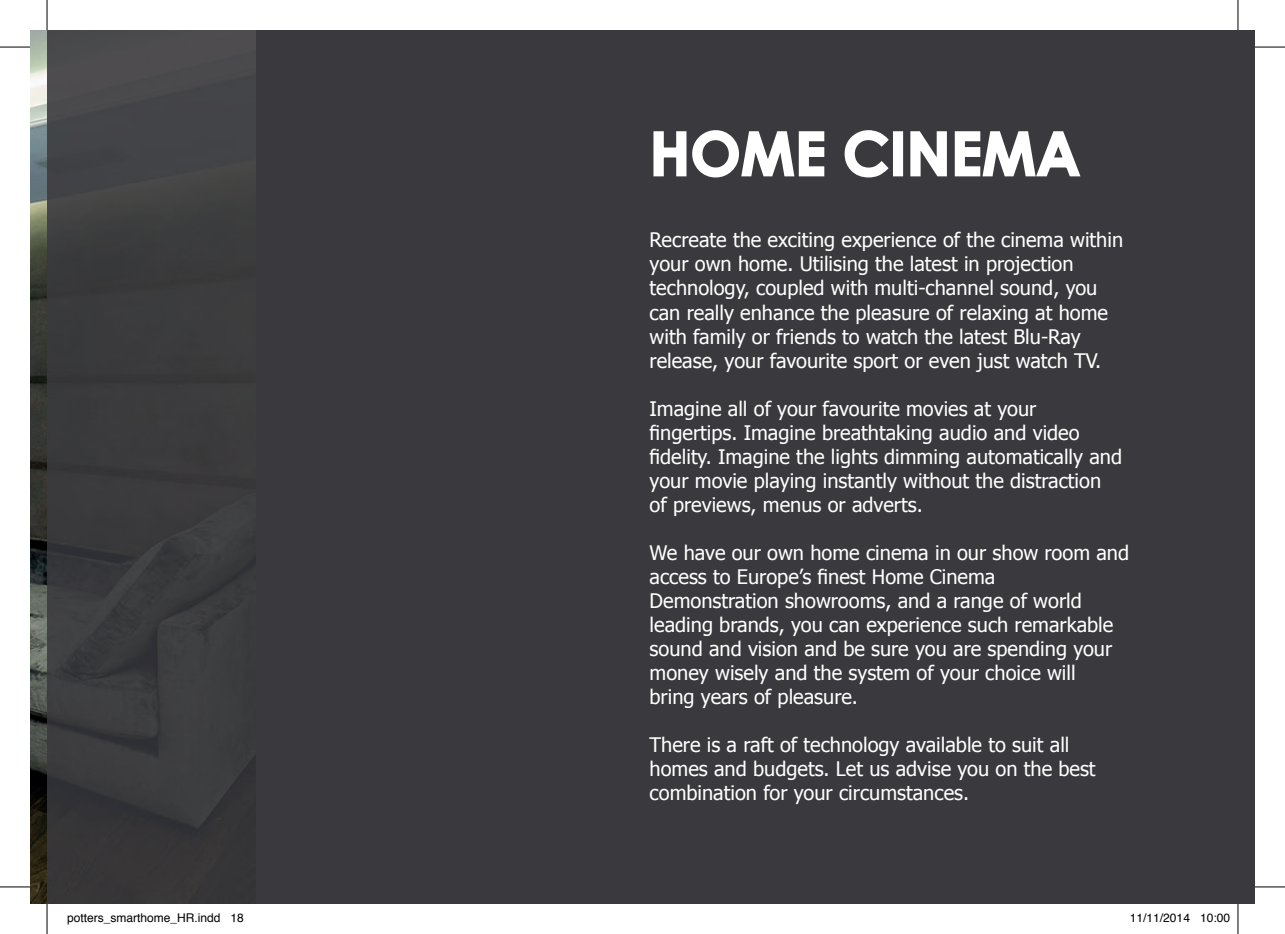
<style>
.page{position:relative;width:1285px;height:934px;background:#fff}
.page>*{position:absolute;margin:0;border:0;box-sizing:border-box;transform-origin:0 0}
.t1{font:700 60px "Century Gothic";color:#fff}
.t2{font:20px/24px "Tahoma";color:#fff}
.t3{font:12px "Helvetica";color:#000}
</style>
<div class="page">
<img style="left:30px;top:30px;width:226px;height:873px">
<div style="left:256px;top:30px;width:999px;height:873px;background:#3a393d"></div>
<svg style="left:653px;top:130px;width:172px;height:48px"></svg>
<svg style="left:844px;top:130px;width:45px;height:48px"></svg>
<div style="left:893px;top:131px;width:10px;height:45px;border:2px solid #fff"></div>
<svg style="left:910px;top:131px;width:171px;height:46px"></svg>
<hr style="left:0;top:47px;width:30px;height:1px;background:#000">
<hr style="left:1255px;top:47px;width:30px;height:1px;background:#000">
<hr style="left:0;top:886px;width:30px;height:1px;background:#000">
<hr style="left:1255px;top:886px;width:30px;height:1px;background:#000">
<hr style="left:47px;top:0;width:1px;height:30px;background:#000">
<hr style="left:47px;top:903px;width:1px;height:30px;background:#000">
<hr style="left:1237px;top:0;width:1px;height:30px;background:#000">
<hr style="left:1237px;top:903px;width:1px;height:30px;background:#000">
<h1 class="t1" style="left:649px;top:116px;width:432px">HOME CINEMA</h1>
<p class="t2" style="left:649px;top:227px;width:475px">Recreate the exciting experience of the cinema within your own home. Utilising the latest in projection technology, coupled with multi-channel sound, you can really enhance the pleasure of relaxing at home with family or friends to watch the latest Blu-Ray release, your favourite sport or even just watch TV.</p>
<p class="t2" style="left:649px;top:395px;width:474px">Imagine all of your favourite movies at your fingertips. Imagine breathtaking audio and video fidelity. Imagine the lights dimming automatically and your movie playing instantly without the distraction of previews, menus or adverts.</p>
<p class="t2" style="left:649px;top:539px;width:481px">We have our own home cinema in our show room and access to Europe’s finest Home Cinema Demonstration showrooms, and a range of world leading brands, you can experience such remarkable sound and vision and be sure you are spending your money wisely and the system of your choice will<br>bring years of pleasure.</p>
<p class="t2" style="left:649px;top:731px;width:447px">There is a raft of technology available to suit all homes and budgets. Let us advise you on the best combination for your circumstances.</p>
<p class="t3" style="left:67px;top:908px;width:178px">potters_smarthome_HR.indd 18</p>
<p class="t3" style="left:1130px;top:908px;width:102px">11/11/2014 10:00</p>
</div>
